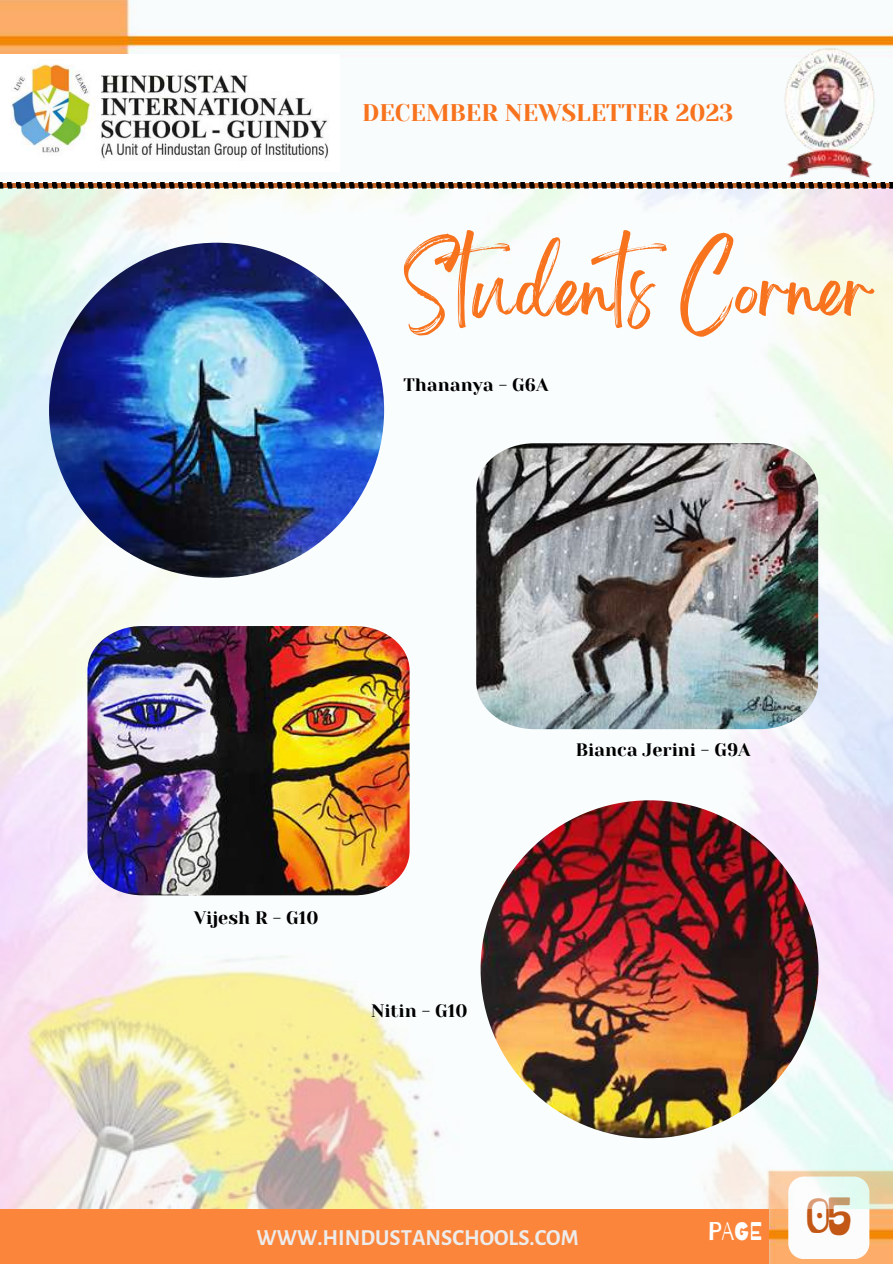
<style>
.page{position:relative;width:893px;height:1264px;background:#fff}
.page>*{position:absolute;margin:0;border:0;box-sizing:border-box;transform-origin:0 0}
.t1{font:64.5px "Brightwall";color:#f8731e}
.t2{font:49.5px "Barrio";color:#c25716}
.t3{font:25.5px "Barrio";color:#fff}
.t4{font:24px "Yeseva One";color:#f8731e}
.t5{font:700 22.5px "Alegreya Sans SC";color:#edeceb}
.t6{font:18px "Yeseva One";color:#000}
</style>
<div class="page">
<img style="left:0;top:0;width:892px;height:1263px">
<img style="left:0;top:55px;width:340px;height:117px">
<svg style="left:0;top:182px;width:892px;height:7px;background:#6a4c38"></svg>
<div style="left:0;top:1208px;width:768px;height:55px;background:#fa853b"></div>
<svg style="left:788px;top:1208px;width:81px;height:51px"></svg>
<img style="left:0;top:189px;width:892px;height:1019px">
<img style="left:764px;top:40px;width:128px;height:147px">
<img style="left:476px;top:443px;width:342px;height:286px">
<img style="left:87px;top:626px;width:322px;height:269px">
<img style="left:49px;top:243px;width:335px;height:334px;border-radius:50%">
<img style="left:480px;top:800px;width:338px;height:338px;border-radius:50%">
<h3 class="t4" style="left:362px;top:99px;width:373px">DECEMBER NEWSLETTER 2023</h3>
<h1 class="t1" style="left:403px;top:266px;width:470px">Students Corner</h1>
<p class="t6" style="left:403px;top:375px;width:146px">Thananya - G6A</p>
<p class="t6" style="left:194px;top:908px;width:126px">Vijesh R - G10</p>
<p class="t6" style="left:371px;top:1000px;width:98px">Nitin - G10</p>
<p class="t6" style="left:576px;top:739px;width:176px">Bianca Jerini - G9A</p>
<p class="t5" style="left:256px;top:1226px;width:324px">WWW.HINDUSTANSCHOOLS.COM</p>
<h3 class="t3" style="left:708px;top:1217px;width:56px">PAGE</h3>
<h2 class="t2" style="left:805px;top:1189px;width:48px">05</h2>
</div>
